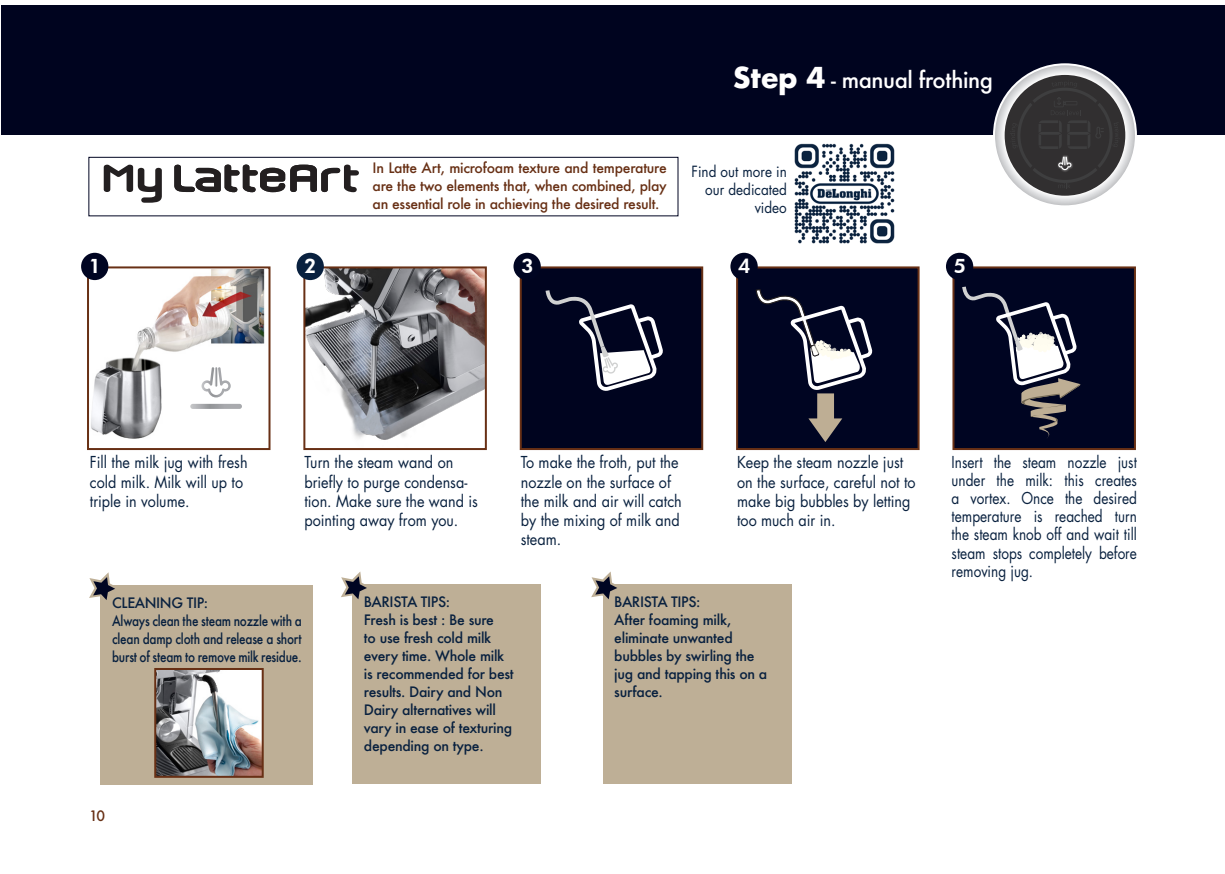
<style>
.page{position:relative;width:1225px;height:874px;background:#fff}
.page>*{position:absolute;margin:0;border:0;box-sizing:border-box;transform-origin:0 0}
.BARISTA_2A{font:500 22px "Futura";letter-spacing:-.02em;color:#fff}
.BODY_COPY{font:800 20px "Futura BT";color:#fff}
.testo1{font:16px/19.2px "Futura Std";color:#09213f;scale:.9 1}
.testo1-2{font:16px/18px "Futura Std";color:#09213f;text-align:justify;scale:.85 1}
.testo1-3{font:15px/18px "Futura Std";color:#09213f;text-align:right;scale:.9 1}
.BARISTA_2{font:500 14px/18px "Futura";letter-spacing:-.02em;color:#09213f}
.BARISTA_2A-2{font:500 14px/18px "Futura";letter-spacing:-.02em;color:#683015;text-align:justify}
.BARISTA_2-2{font:500 14px/18px "Futura";letter-spacing:-.02em;color:#09213f;text-align:justify;scale:.84 1}
.s1{font-weight:700;font-size:28px}
</style>
<div class="page">
<div style="left:2px;top:6px;width:1223px;height:129px;background:#00041f"></div>
<img style="left:90px;top:269px;width:175px;height:170px">
<div style="left:87px;top:266px;width:183px;height:184px;border:2px solid #683015"></div>
<img style="left:306px;top:269px;width:178px;height:171px">
<div style="left:303px;top:266px;width:184px;height:184px;border:2px solid #683015"></div>
<div style="left:81px;top:253px;width:27px;height:27px;background:#000522;border-radius:50%"></div>
<div style="left:296px;top:253px;width:28px;height:27px;background:#09213f;border-radius:50%"></div>
<svg style="left:104px;top:164px;width:58px;height:39px"></svg>
<svg style="left:174px;top:164px;width:185px;height:28px"></svg>
<svg style="left:996px;top:66px;width:137px;height:138px"></svg>
<div style="left:352px;top:584px;width:189px;height:199px;background:#beaf96"></div>
<svg style="left:341px;top:571px;width:26px;height:29px"></svg>
<div style="left:603px;top:584px;width:188px;height:199px;background:#beaf96"></div>
<svg style="left:591px;top:571px;width:26px;height:29px"></svg>
<div style="left:101px;top:585px;width:212px;height:199px;background:#beaf96"></div>
<svg style="left:89px;top:572px;width:26px;height:32px"></svg>
<img style="left:157px;top:670px;width:104px;height:104px">
<div style="left:154px;top:667px;width:110px;height:110px;border:2px solid #683015"></div>
<svg style="left:190px;top:403px;width:52px;height:5px"></svg>
<img style="left:196px;top:362px;width:40px;height:40px">
<svg style="left:201px;top:367px;width:30px;height:30px"></svg>
<div style="left:88px;top:157px;width:590px;height:59px;border:1px solid #000522"></div>
<img style="left:794px;top:143px;width:101px;height:101px">
<div style="left:521px;top:267px;width:181px;height:182px;background:#00041f"></div>
<svg style="left:545px;top:290px;width:118px;height:101px"></svg>
<div style="left:520px;top:266px;width:183px;height:184px;border:2px solid #683015"></div>
<div style="left:737px;top:267px;width:181px;height:182px;background:#000522"></div>
<svg style="left:755px;top:289px;width:117px;height:153px"></svg>
<div style="left:736px;top:266px;width:183px;height:184px;border:2px solid #683015"></div>
<div style="left:953px;top:267px;width:182px;height:182px;background:#000522"></div>
<svg style="left:962px;top:286px;width:118px;height:152px"></svg>
<div style="left:952px;top:266px;width:184px;height:184px;border:2px solid #683015"></div>
<div style="left:513px;top:253px;width:28px;height:27px;background:#000522;border-radius:50%"></div>
<div style="left:946px;top:253px;width:27px;height:27px;background:#000522;border-radius:50%"></div>
<div style="left:730px;top:253px;width:27px;height:27px;background:#000522;border-radius:50%"></div>
<p class="BARISTA_2A" style="left:732px;top:64px;width:262px"><span class="s1">Step 4</span> - manual frothing</p>
<p class="BODY_COPY" style="left:89px;top:254px;width:14px">1</p>
<p class="BODY_COPY" style="left:304px;top:254px;width:14px">2</p>
<p class="BARISTA_2A-2" style="left:372px;top:158px;width:296px">In Latte Art, microfoam texture and temperature are the two elements that, when combined, play an essential role in achieving the desired result.</p>
<p class="testo1-3" style="left:691px;top:162px;width:107px">Find out more in our dedicated video</p>
<p class="BODY_COPY" style="left:521px;top:254px;width:14px">3</p>
<p class="BODY_COPY" style="left:738px;top:254px;width:14px">4</p>
<p class="BODY_COPY" style="left:953px;top:254px;width:14px">5</p>
<p class="testo1" style="left:90px;top:453px;width:177px">Fill the milk jug with fresh cold milk. Milk will up to triple in volume.</p>
<p class="testo1" style="left:521px;top:453px;width:180px">To make the froth, put the nozzle on the surface of the milk and air will catch by the mixing of milk and steam.</p>
<p class="testo1-2" style="left:951px;top:453px;width:219px">Insert the steam nozzle just under the milk: this creates a vortex. Once the desired temperature is reached turn the steam knob off and wait till steam stops completely before removing jug.</p>
<p class="testo1" style="left:304px;top:453px;width:194px">Turn the steam wand on briefly to purge condensa&shy;tion. Make sure the wand is pointing away from you.</p>
<p class="testo1" style="left:737px;top:453px;width:200px">Keep the steam nozzle just on the surface, careful not to make big bubbles by letting too much air in.</p>
<p class="BARISTA_2" style="left:112px;top:593px;width:98px">CLEANING TIP:</p>
<p class="BARISTA_2-2" style="left:112px;top:611px;width:227px">Always clean the steam nozzle with a clean damp cloth and release a short burst of steam to remove milk residue.</p>
<p class="BARISTA_2A-2" style="left:89px;top:806px;width:18px">10</p>
<p class="BARISTA_2" style="left:364px;top:592px;width:88px">BARISTA TIPS:</p>
<p class="BARISTA_2" style="left:364px;top:610px;width:151px">Fresh is best : Be sure<br>to use fresh cold milk every time. Whole milk is recommended for best results. Dairy and Non<br>Dairy alternatives will vary in ease of texturing depending on type.</p>
<p class="BARISTA_2" style="left:614px;top:592px;width:88px">BARISTA TIPS:</p>
<p class="BARISTA_2" style="left:614px;top:610px;width:155px">After foaming milk, eliminate unwanted bubbles by swirling the jug and tapping this on a surface.</p>
</div>
